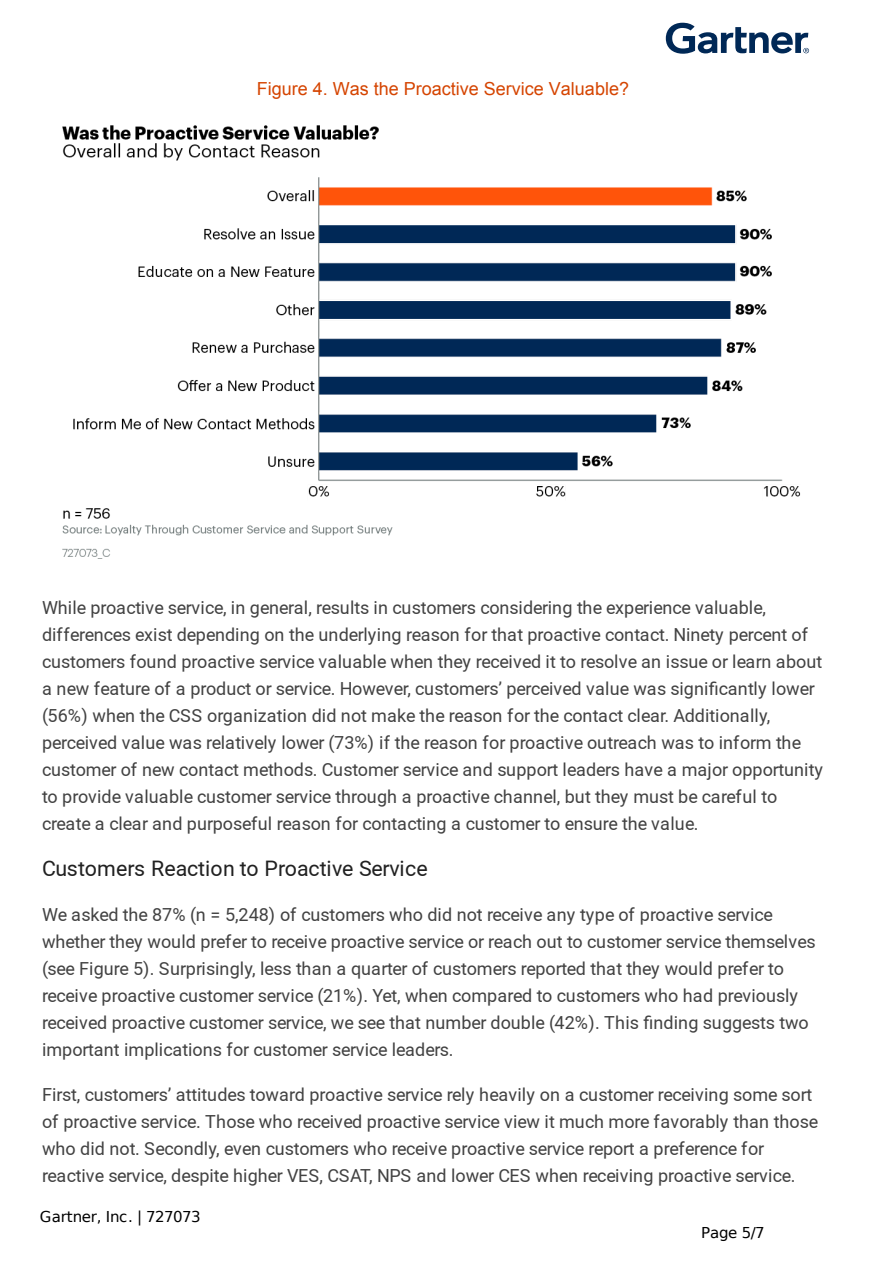
<style>
.page{position:relative;width:893px;height:1263px;background:#fff}
.page>*{position:absolute;margin:0;border:0;box-sizing:border-box;transform-origin:0 0}
.t1{font:21.3px "Roboto";letter-spacing:-.005em;color:#212121}
.t2{font:18px/27px "Roboto";letter-spacing:-.005em;color:#424242}
.t3{font:18px "Arial";color:#d54400}
.t4{font:15px "DejaVu Sans";letter-spacing:-.025em;color:#000}
</style>
<div class="page">
<svg style="left:665px;top:23px;width:144px;height:31px"></svg>
<img style="left:62px;top:125px;width:739px;height:434px">
<p class="t3" style="left:257px;top:77px;width:374px">Figure 4. Was the Proactive Service Valuable?</p>
<p class="t2" style="left:42px;top:594px;width:782px">While proactive service, in general, results in customers considering the experience valuable, differences exist depending on the underlying reason for that proactive contact. Ninety percent of customers found proactive service valuable when they received it to resolve an issue or learn about a new feature of a product or service. However, customers’ perceived value was significantly lower (56%) when the CSS organization did not make the reason for the contact clear. Additionally, perceived value was relatively lower (73%) if the reason for proactive outreach was to inform the customer of new contact methods. Customer service and support leaders have a major opportunity to provide valuable customer service through a proactive channel, but they must be careful to create a clear and purposeful reason for contacting a customer to ensure the value.</p>
<p class="t1" style="left:42px;top:854px;width:387px">Customers Reaction to Proactive Service</p>
<p class="t2" style="left:42px;top:901px;width:775px">We asked the 87% (n = 5,248) of customers who did not receive any type of proactive service whether they would prefer to receive proactive service or reach out to customer service themselves (see Figure 5). Surprisingly, less than a quarter of customers reported that they would prefer to receive proactive customer service (21%). Yet, when compared to customers who had previously received proactive customer service, we see that number double (42%). This finding suggests two important implications for customer service leaders.</p>
<p class="t2" style="left:42px;top:1081px;width:777px">First, customers’ attitudes toward proactive service rely heavily on a customer receiving some sort of proactive service. Those who received proactive service view it much more favorably than those who did not. Secondly, even customers who receive proactive service report a preference for reactive service, despite higher VES, CSAT, NPS and lower CES when receiving proactive service.</p>
<p class="t4" style="left:40px;top:1208px;width:162px">Gartner, Inc. | 727073</p>
<p class="t4" style="left:701px;top:1224px;width:65px">Page 5/7</p>
</div>
